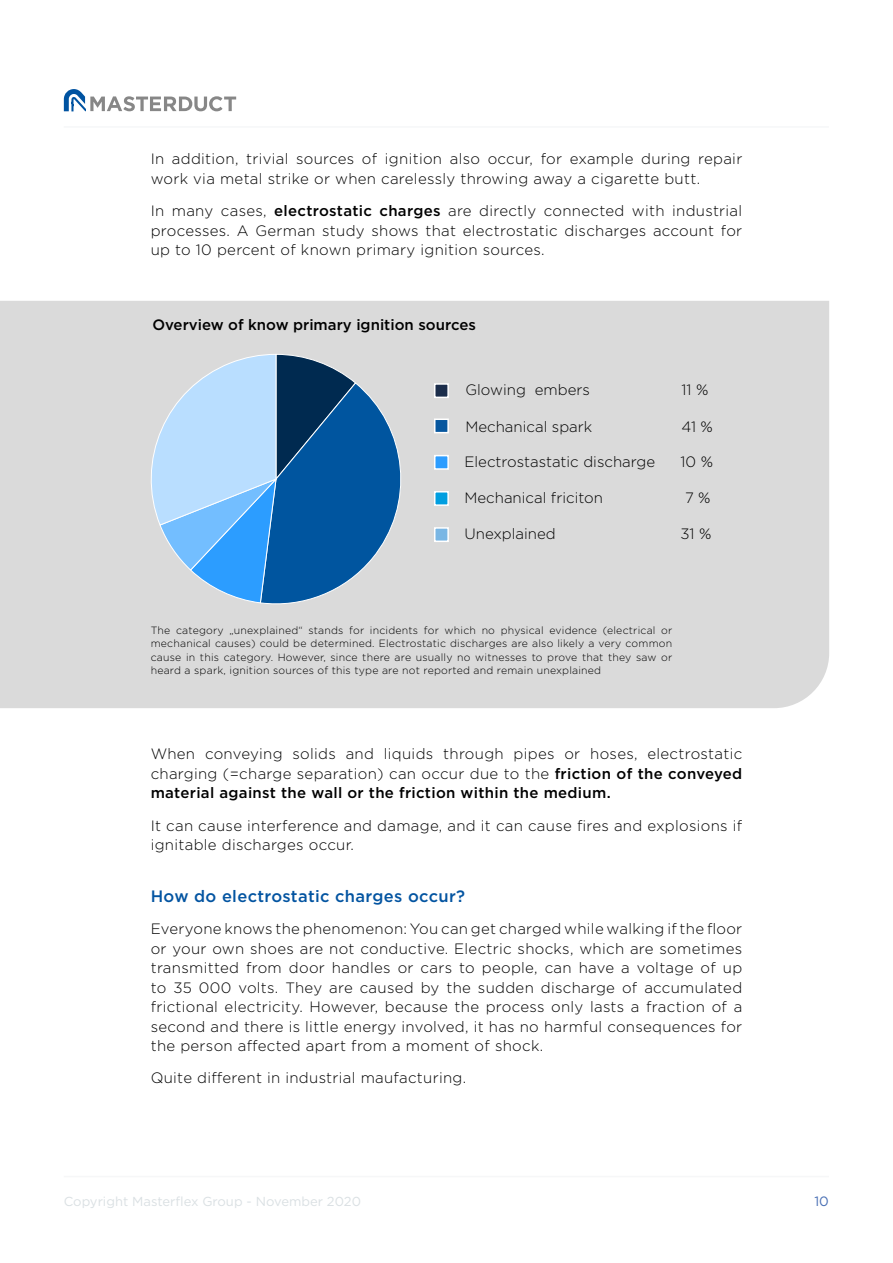
<style>
.page{position:relative;width:893px;height:1263px;background:#fff}
.page>*{position:absolute;margin:0;border:0;box-sizing:border-box;transform-origin:0 0}
.t1{font:500 16.5px "Gotham";letter-spacing:.02em;color:#0354a1}
.t2{font:15.9px "Arial";color:#000}
.t3{font:300 15px/19.5px "Gotham";letter-spacing:.02em;color:#000;text-align:justify}
.t4{font:300 15px "Gotham";color:#000}
.t5{font:500 15px "Gotham";color:#000}
.t6{font:13.5px "Gotham";color:#496fb4}
.t7{font:13.05px "Gotham";color:#dae0e3}
.t8{font:300 10.5px/13.5px "Gotham";letter-spacing:.02em;color:#000;text-align:justify}
.s1{font-weight:500}
</style>
<div class="page">
<svg style="left:64px;top:89px;width:172px;height:22px"></svg>
<div style="left:0;top:301px;width:829px;height:407px;background:#dadada"></div>
<svg style="left:135px;top:353px;width:281px;height:255px;background:#78a5cc"></svg>
<div style="left:434px;top:383px;width:15px;height:15px;background:#1b2d4b;border:2px solid #fff"></div>
<div style="left:434px;top:418px;width:15px;height:15px;background:#07579f;border:2px solid #fff"></div>
<div style="left:434px;top:455px;width:15px;height:15px;background:#2c9dff;border:2px solid #fff"></div>
<div style="left:434px;top:491px;width:15px;height:15px;background:#009ee0;border:2px solid #fff"></div>
<div style="left:434px;top:527px;width:15px;height:15px;background:#79b6e4;border:2px solid #fff"></div>
<hr style="left:64px;top:126px;width:765px;height:2px;background:#f6f7f8">
<hr style="left:64px;top:1176px;width:765px;height:1px;background:#f6f7f8">
<p class="t3" style="left:151px;top:149px;width:593px">In addition, trivial sources of ignition also occur, for example during repair work via metal strike or when carelessly throwing away a cigarette butt.</p>
<p class="t3" style="left:151px;top:201px;width:593px">In many cases, <span class="s1">electrostatic charges</span> are directly connected with industrial processes. A German study shows that electrostatic discharges account for up to 10 percent of known primary ignition sources.</p>
<p class="t5" style="left:152px;top:315px;width:325px">Overview of know primary ignition sources</p>
<p class="t4" style="left:465px;top:380px;width:126px">Glowing embers</p>
<p class="t3" style="left:681px;top:380px;width:28px">11 %</p>
<p class="t4" style="left:465px;top:417px;width:128px">Mechanical spark</p>
<p class="t3" style="left:681px;top:416px;width:33px">41 %</p>
<p class="t4" style="left:464px;top:452px;width:192px">Electrostastatic discharge</p>
<p class="t3" style="left:680px;top:451px;width:34px">10 %</p>
<p class="t4" style="left:464px;top:488px;width:140px">Mechanical friciton</p>
<p class="t3" style="left:685px;top:487px;width:27px">7 %</p>
<p class="t4" style="left:464px;top:524px;width:93px">Unexplained</p>
<p class="t3" style="left:680px;top:524px;width:33px">31 %</p>
<p class="t2" style="left:459px;top:381px;width:116px">Glowing embers</p>
<p class="t2" style="left:459px;top:420px;width:125px">Mechanical spark</p>
<p class="t2" style="left:459px;top:459px;width:88px">Electrostatic</p>
<p class="t8" style="left:151px;top:623px;width:523px">The category „unexplained“ stands for incidents for which no physical evidence (electrical or mechanical causes) could be determined. Electrostatic discharges are also likely a very common cause in this category. However, since there are usually no witnesses to prove that they saw or heard a spark, ignition sources of this type are not reported and remain unexplained</p>
<p class="t3" style="left:151px;top:744px;width:593px">When conveying solids and liquids through pipes or hoses, electrostatic charging (=charge separation) can occur due to the <span class="s1">friction of the conveyed material against the wall or the friction within the medium.</span></p>
<p class="t3" style="left:151px;top:815px;width:593px">It can cause interference and damage, and it can cause fires and explosions if ignitable discharges occur.</p>
<p class="t1" style="left:151px;top:885px;width:316px">How do electrostatic charges occur?</p>
<p class="t3" style="left:151px;top:919px;width:593px">Everyone knows the phenomenon: You can get charged while walking if the floor or your own shoes are not conductive. Electric shocks, which are sometimes transmitted from door handles or cars to people, can have a voltage of up to 35 000 volts. They are caused by the sudden discharge of accumulated frictional electricity. However, because the process only lasts a fraction of a second and there is little energy involved, it has no harmful consequences for the person affected apart from a moment of shock.</p>
<p class="t3" style="left:151px;top:1068px;width:317px">Quite different in industrial maufacturing.</p>
<p class="t7" style="left:64px;top:1193px;width:299px">Copyright Masterflex Group - November 2020</p>
<p class="t6" style="left:814px;top:1192px;width:16px">10</p>
</div>
